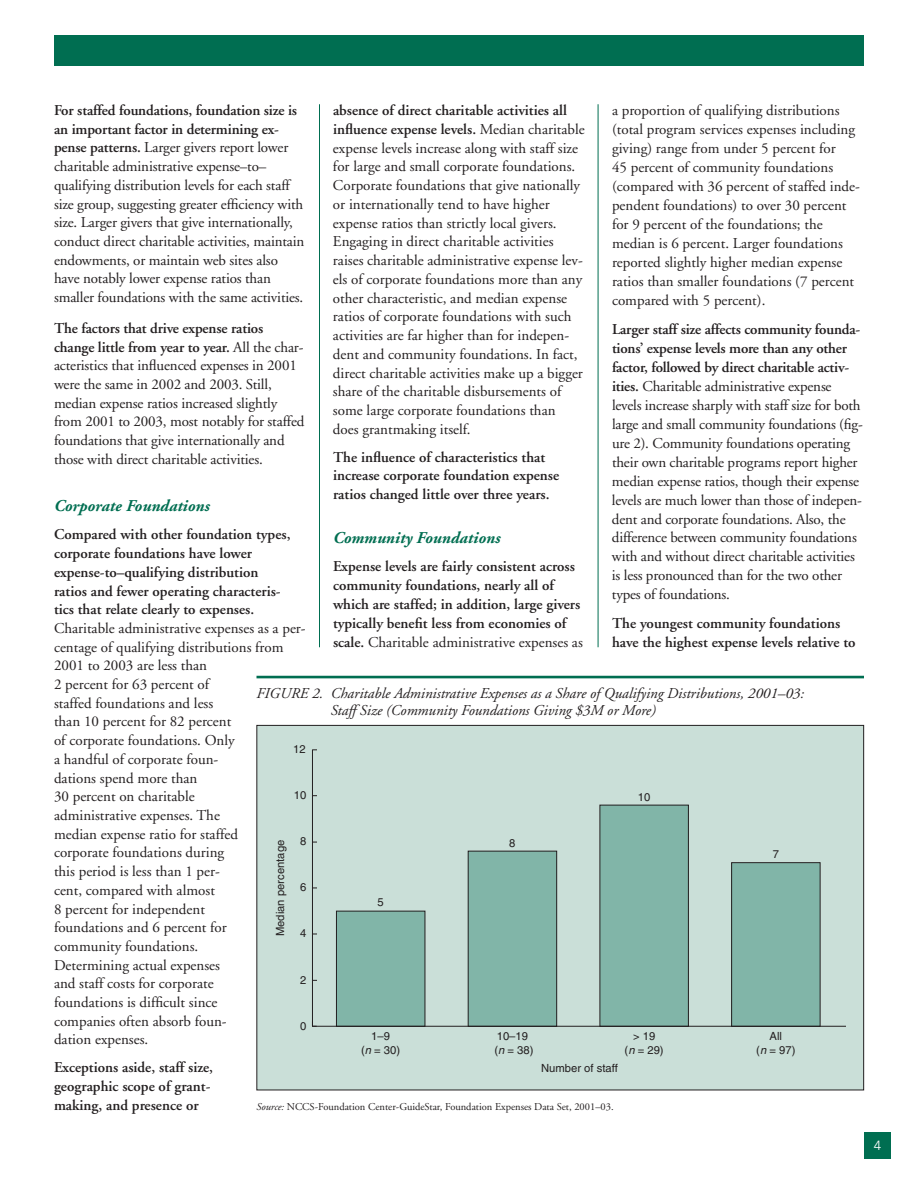
<style>
.page{position:relative;width:918px;height:1188px;background:#fff}
.page>*{position:absolute;margin:0;border:0;box-sizing:border-box;transform-origin:0 0}
.t1{font:italic 700 16.5px "Adobe Garamond";color:#006e51}
.t2{font:15px/18.8px "Adobe Garamond";color:#231f20}
.t3{font:600 15px/18.8px "Adobe Garamond";color:#231f20}
.t4{font:italic 15px/16.5px "Adobe Garamond";color:#231f20}
.t5{font:300 13.5px "Univers";color:#fff}
.t6{font:11.25px/13.5px "Helvetica";color:#231f20;text-align:center}
.t7{font:10.5px "Adobe Garamond";color:#231f20}
.s1{font-weight:600}
.s2{font-weight:400}
.s3{font-style:italic}
</style>
<div class="page">
<div style="left:54px;top:35px;width:810px;height:30px;background:#006e51"></div>
<div style="left:864px;top:1132px;width:27px;height:28px;background:#006e51"></div>
<hr style="left:319px;top:104px;width:1px;height:543px;background:#006e51">
<hr style="left:598px;top:104px;width:1px;height:543px;background:#006e51">
<div style="left:257px;top:725px;width:607px;height:365px;background:#cadfd8"></div>
<hr style="left:256px;top:676px;width:608px;height:2px;background:#006e51">
<svg style="left:312px;top:749px;width:5px;height:277px"></svg>
<div style="left:732px;top:863px;width:88px;height:163px;background:#81b5a8"></div>
<div style="left:731px;top:862px;width:89px;height:165px;border:1px solid #231f20"></div>
<div style="left:600px;top:805px;width:88px;height:221px;background:#81b5a8"></div>
<div style="left:600px;top:805px;width:89px;height:222px;border:1px solid #231f20"></div>
<div style="left:468px;top:851px;width:89px;height:175px;background:#81b5a8"></div>
<div style="left:468px;top:851px;width:89px;height:176px;border:1px solid #231f20"></div>
<div style="left:336px;top:911px;width:89px;height:115px;background:#81b5a8"></div>
<div style="left:336px;top:911px;width:89px;height:116px;border:1px solid #231f20"></div>
<hr style="left:312px;top:1026px;width:534px;height:1px;background:#231f20">
<p class="t2" style="left:54px;top:102px;width:252px"><span class="s1">For staffed foundations, foundation size is an important factor in determining ex&shy;pense patterns.</span> Larger givers report lower charitable administrative expense–to– qualifying distribution levels for each staff size group, suggesting greater efficiency with size. Larger givers that give internationally, conduct direct charitable activities, maintain endowments, or maintain web sites also have notably lower expense ratios than smaller foundations with the same activities.</p>
<p class="t2" style="left:54px;top:320px;width:252px"><span class="s1">The factors that drive expense ratios change little from year to year.</span> All the char&shy;acteristics that influenced expenses in 2001 were the same in 2002 and 2003. Still, median expense ratios increased slightly from 2001 to 2003, most notably for staffed foundations that give internationally and those with direct charitable activities.</p>
<p class="t1" style="left:54px;top:499px;width:157px">Corporate Foundations</p>
<p class="t3" style="left:54px;top:527px;width:238px">Compared with other foundation types, corporate foundations have lower expense-to–qualifying distribution ratios and fewer operating characteris&shy;tics that relate clearly to expenses.</p>
<p class="t2" style="left:54px;top:620px;width:253px">Charitable administrative expenses as a per&shy;centage of qualifying distributions from<br>2001 to 2003 are less than<br>2 percent for 63 percent of<br>staffed foundations and less<br>than 10 percent for 82 percent<br>of corporate foundations. Only<br>a handful of corporate foun-<br>dations spend more than<br>30 percent on charitable<br>administrative expenses. The<br>median expense ratio for staffed<br>corporate foundations during<br>this period is less than 1 per-<br>cent, compared with almost<br>8 percent for independent<br>foundations and 6 percent for<br>community foundations.<br>Determining actual expenses<br>and staff costs for corporate<br>foundations is difficult since<br>companies often absorb foun-<br>dation expenses.</p>
<p class="t3" style="left:54px;top:1059px;width:161px">Exceptions aside, staff size, geographic scope of grant&shy;making, and presence or</p>
<p class="t2" style="left:333px;top:102px;width:253px"><span class="s1">absence of direct charitable activities all influence expense levels.</span> Median charitable expense levels increase along with staff size for large and small corporate foundations.<br>Corporate foundations that give nationally or internationally tend to have higher expense ratios than strictly local givers.<br>Engaging in direct charitable activities raises charitable administrative expense lev&shy;els of corporate foundations more than any other characteristic, and median expense ratios of corporate foundations with such activities are far higher than for indepen&shy;dent and community foundations. In fact, direct charitable activities make up a bigger share of the charitable disbursements of some large corporate foundations than does grantmaking itself.</p>
<p class="t3" style="left:333px;top:449px;width:228px">The influence of characteristics that increase corporate foundation expense ratios changed little over three years.</p>
<p class="t1" style="left:333px;top:532px;width:169px">Community Foundations</p>
<p class="t3" style="left:333px;top:558px;width:251px">Expense levels are fairly consistent across community foundations, nearly all of which are staffed; in addition, large givers typically benefit less from economies of scale. <span class="s2">Charitable administrative expenses as</span></p>
<p class="t2" style="left:612px;top:102px;width:249px">a proportion of qualifying distributions (total program services expenses including giving) range from under 5 percent for<br>45 percent of community foundations (compared with 36 percent of staffed inde&shy;pendent foundations) to over 30 percent for 9 percent of the foundations; the median is 6 percent. Larger foundations reported slightly higher median expense ratios than smaller foundations (7 percent compared with 5 percent).</p>
<p class="t2" style="left:612px;top:321px;width:252px"><span class="s1">Larger staff size affects community founda&shy;tions’ expense levels more than any other factor, followed by direct charitable activ&shy;ities.</span> Charitable administrative expense levels increase sharply with staff size for both large and small community foundations (fig&shy;ure 2). Community foundations operating their own charitable programs report higher median expense ratios, though their expense levels are much lower than those of indepen&shy;dent and corporate foundations. Also, the difference between community foundations with and without direct charitable activities is less pronounced than for the two other types of foundations.</p>
<p class="t3" style="left:612px;top:616px;width:245px;line-height:18.3px">The youngest community foundations have the highest expense levels relative to</p>
<p class="t4" style="left:331px;top:687px;width:475px;text-indent:-74px">FIGURE 2. Charitable Administrative Expenses as a Share of Qualifying Distributions, 2001–03:<br>Staff Size (Community Foundations Giving $3M or More)</p>
<p class="t6" style="left:293px;top:743px;width:14px">12</p>
<p class="t6" style="left:294px;top:789px;width:14px">10</p>
<p class="t6" style="left:638px;top:792px;width:14px">10</p>
<p class="t6" style="left:300px;top:836px;width:8px">8</p>
<p class="t6" style="left:509px;top:837px;width:8px">8</p>
<p class="t6" style="left:275px;top:936px;width:98px;rotate:-90deg">Median percentage</p>
<p class="t6" style="left:773px;top:848px;width:8px">7</p>
<p class="t6" style="left:300px;top:882px;width:8px">6</p>
<p class="t6" style="left:378px;top:896px;width:8px">5</p>
<p class="t6" style="left:300px;top:928px;width:8px">4</p>
<p class="t6" style="left:300px;top:974px;width:8px">2</p>
<p class="t6" style="left:300px;top:1020px;width:8px">0</p>
<p class="t6" style="left:756px;top:1031px;width:41px">All<br>(<span class="s3">n</span> = 97)</p>
<p class="t6" style="left:361px;top:1031px;width:41px">1–9<br>(<span class="s3">n</span> = 30)</p>
<p class="t6" style="left:625px;top:1031px;width:41px">&gt; 19<br>(<span class="s3">n</span> = 29)</p>
<p class="t6" style="left:494px;top:1031px;width:41px;text-align:left">10–19 (<span class="s3">n</span> = 38)</p>
<p class="t6" style="left:541px;top:1062px;width:78px">Number of staff</p>
<p class="t7" style="left:256px;top:1103px;width:359px"><span class="s3">Source:</span> NCCS-Foundation Center-GuideStar, Foundation Expenses Data Set, 2001–03.</p>
<p class="t5" style="left:874px;top:1140px;width:9px">4</p>
</div>
